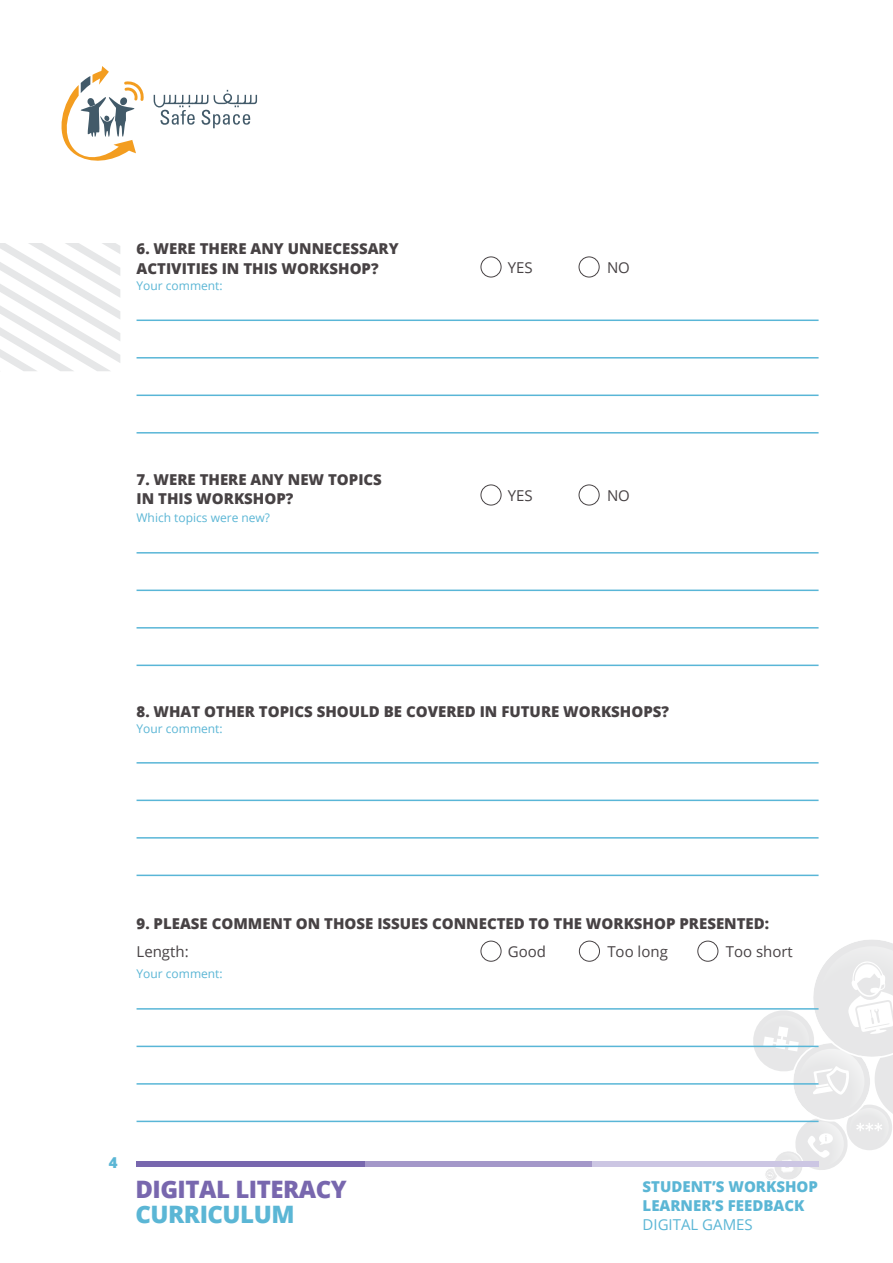
<style>
.page{position:relative;width:893px;height:1263px;background:#fff}
.page>*{position:absolute;margin:0;border:0;box-sizing:border-box;transform-origin:0 0}
.t1{font:800 24px "Open Sans";letter-spacing:-.02em;color:#7867ae}
.t2{font:800 24px "Open Sans";letter-spacing:-.02em;color:#5bb6d5}
.t3{font:800 15px "Open Sans";color:#474244}
.t4{font:15px "Open Sans";color:#474244}
.t5{font:800 15px/18.9px "Open Sans";color:#5bb6d5}
.t6{font:15px "Open Sans";color:#5bb6d5}
.t7{font:12px "Open Sans";color:#5bb6d5}
</style>
<div class="page">
<svg style="left:61px;top:66px;width:83px;height:95px"></svg>
<svg style="left:154px;top:90px;width:103px;height:38px"></svg>
<svg style="left:753px;top:940px;width:140px;height:240px"></svg>
<svg style="left:0;top:243px;width:120px;height:128px"></svg>
<div style="left:590px;top:1161px;width:229px;height:5px;background:#ccc6e3"></div>
<div style="left:363px;top:1161px;width:229px;height:5px;background:#a498c9"></div>
<div style="left:136px;top:1161px;width:229px;height:5px;background:#7867ae"></div>
<div style="left:481px;top:485px;width:20px;height:20px;border:1px solid #474244;border-radius:50%"></div>
<div style="left:579px;top:485px;width:21px;height:20px;border:1px solid #474244;border-radius:50%"></div>
<div style="left:481px;top:257px;width:20px;height:20px;border:1px solid #474244;border-radius:50%"></div>
<div style="left:579px;top:257px;width:21px;height:20px;border:1px solid #474244;border-radius:50%"></div>
<div style="left:481px;top:941px;width:20px;height:21px;border:1px solid #474244;border-radius:50%"></div>
<div style="left:579px;top:941px;width:21px;height:21px;border:1px solid #474244;border-radius:50%"></div>
<div style="left:697px;top:941px;width:21px;height:21px;border:1px solid #474244;border-radius:50%"></div>
<hr style="left:137px;top:357px;width:682px;height:2px;background:#59b6d7">
<hr style="left:137px;top:395px;width:682px;height:1px;background:#59b6d7">
<hr style="left:137px;top:320px;width:682px;height:1px;background:#59b6d7">
<hr style="left:137px;top:432px;width:682px;height:2px;background:#59b6d7">
<hr style="left:137px;top:590px;width:682px;height:1px;background:#59b6d7">
<hr style="left:137px;top:627px;width:682px;height:2px;background:#59b6d7">
<hr style="left:137px;top:552px;width:682px;height:2px;background:#59b6d7">
<hr style="left:137px;top:665px;width:682px;height:1px;background:#59b6d7">
<hr style="left:137px;top:800px;width:682px;height:1px;background:#59b6d7">
<hr style="left:137px;top:837px;width:682px;height:2px;background:#59b6d7">
<hr style="left:137px;top:762px;width:682px;height:2px;background:#59b6d7">
<hr style="left:137px;top:875px;width:682px;height:1px;background:#59b6d7">
<hr style="left:137px;top:1046px;width:682px;height:1px;background:#59b6d7">
<hr style="left:137px;top:1083px;width:682px;height:2px;background:#59b6d7">
<hr style="left:137px;top:1008px;width:682px;height:2px;background:#59b6d7">
<hr style="left:137px;top:1121px;width:682px;height:1px;background:#59b6d7">
<p class="t3" style="left:137px;top:237px;width:42px">6. WERE</p>
<p class="t3" style="left:200px;top:237px;width:11px">THERE</p>
<p class="t3" style="left:251px;top:237px;width:13px">ANY</p>
<p class="t3" style="left:288px;top:237px;width:11px">UNNECESSARY</p>
<p class="t3" style="left:137px;top:257px;width:10px">ACTIVITIES</p>
<p class="t3" style="left:222px;top:257px;width:31px">IN THIS</p>
<p class="t3" style="left:282px;top:257px;width:13px">WORKSHOP</p>
<p class="t3" style="left:371px;top:257px;width:9px">?</p>
<p class="t7" style="left:137px;top:278px;width:88px">Your comment:</p>
<p class="t3" style="left:137px;top:468px;width:42px">7. WERE</p>
<p class="t3" style="left:200px;top:468px;width:11px">THERE</p>
<p class="t3" style="left:251px;top:468px;width:13px">ANY</p>
<p class="t3" style="left:288px;top:468px;width:13px">NEW</p>
<p class="t3" style="left:328px;top:468px;width:10px">TOPICS</p>
<p class="t3" style="left:137px;top:487px;width:31px">IN THIS</p>
<p class="t3" style="left:196px;top:487px;width:13px">WORKSHOP</p>
<p class="t3" style="left:286px;top:487px;width:9px">?</p>
<p class="t7" style="left:137px;top:510px;width:135px">Which topics were new?</p>
<p class="t4" style="left:508px;top:257px;width:17px">YES</p>
<p class="t4" style="left:607px;top:257px;width:24px">NO</p>
<p class="t4" style="left:508px;top:485px;width:17px">YES</p>
<p class="t4" style="left:607px;top:485px;width:24px">NO</p>
<p class="t3" style="left:137px;top:700px;width:44px">8. WHAT</p>
<p class="t3" style="left:204px;top:700px;width:12px">OTHER</p>
<p class="t3" style="left:259px;top:700px;width:10px">TOPICS</p>
<p class="t3" style="left:317px;top:700px;width:12px">SHOULD</p>
<p class="t3" style="left:384px;top:700px;width:33px">BE COVERED</p>
<p class="t3" style="left:480px;top:700px;width:32px">IN FUTURE</p>
<p class="t3" style="left:563px;top:700px;width:12px">WORKSHOPS</p>
<p class="t3" style="left:661px;top:700px;width:9px">?</p>
<p class="t7" style="left:137px;top:720px;width:88px">Your comment:</p>
<p class="t3" style="left:137px;top:912px;width:37px">9. PLEASE</p>
<p class="t3" style="left:212px;top:912px;width:13px">COMMENT</p>
<p class="t3" style="left:296px;top:912px;width:39px">ON THOSE</p>
<p class="t3" style="left:377px;top:912px;width:10px">ISSUES</p>
<p class="t3" style="left:432px;top:912px;width:12px">CONNECTED</p>
<p class="t3" style="left:529px;top:912px;width:35px">TO THE</p>
<p class="t3" style="left:586px;top:912px;width:13px">WORKSHOP</p>
<p class="t3" style="left:679px;top:912px;width:11px">PRESENTED</p>
<p class="t3" style="left:765px;top:912px;width:6px">:</p>
<p class="t4" style="left:137px;top:941px;width:54px">Length:</p>
<p class="t4" style="left:508px;top:941px;width:40px">Good</p>
<p class="t4" style="left:607px;top:941px;width:62px">Too long</p>
<p class="t4" style="left:726px;top:941px;width:69px">Too short</p>
<p class="t7" style="left:137px;top:966px;width:88px">Your comment:</p>
<p class="t5" style="left:109px;top:1152px;width:10px">4</p>
<h1 class="t1" style="left:135px;top:1171px;width:213px">DIGITAL LITERACY</h1>
<h1 class="t2" style="left:135px;top:1196px;width:161px">CURRICULUM</h1>
<p class="t5" style="left:643px;top:1176px;width:177px">STUDENT’S WORKSHOP<br>LEARNER’S FEEDBACK</p>
<p class="t6" style="left:643px;top:1214px;width:112px">digital games</p>
</div>
